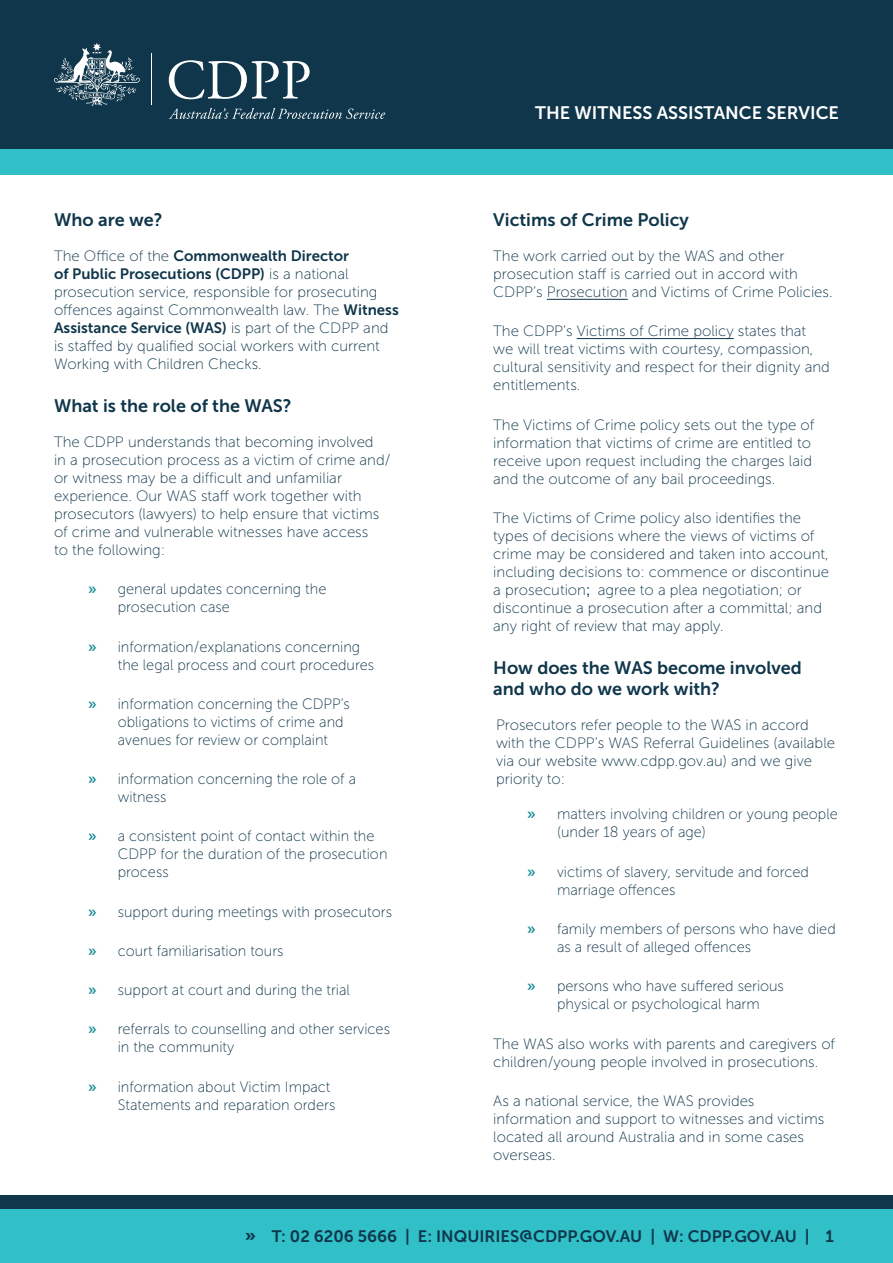
<style>
.page{position:relative;width:893px;height:1263px;background:#fff}
.page>*{position:absolute;margin:0;border:0;box-sizing:border-box;transform-origin:0 0}
.t1{font:18px/21.6px "Museo Sans 700";color:#0f364a}
.t2{font:18px "Museo Sans 700";color:#fff}
.t3{font:16.5px "Museo Sans 700";color:#0f364a}
.t4{font:15px/18px "Museo Sans 100";color:#0f364a}
.t5{font:15px/18px "Museo Sans 700";color:#0f364a}
.s1{font-family:"Museo Sans 100"}
.s2{font-family:"Museo Sans 700"}
.s3{font-family:"Museo Sans 700";color:#188c96}
.s4{font-family:"Arial"}
.s5{font-family:"Museo Sans 900"}
</style>
<div class="page">
<div style="left:0;top:0;width:893px;height:149px;background:#0f364a"></div>
<div style="left:0;top:149px;width:893px;height:25px;background:#31bfc8"></div>
<svg style="left:169px;top:60px;width:141px;height:39px"></svg>
<hr style="left:151px;top:53px;width:1px;height:52px;background:#fff">
<svg style="left:54px;top:43px;width:86px;height:63px"></svg>
<svg style="left:169px;top:108px;width:216px;height:11px"></svg>
<div style="left:0;top:1209px;width:893px;height:54px;background:#31bfc8"></div>
<div style="left:0;top:1195px;width:893px;height:14px;background:#0f364a"></div>
<hr style="left:577px;top:338px;width:157px;height:1px;background:#0f364a">
<hr style="left:547px;top:299px;width:81px;height:1px;background:#0f364a">
<p class="t1" style="left:54px;top:209px;width:110px">Who are we?</p>
<p class="t5" style="left:54px;top:247px;width:297px"><span class="s1">The Office of the</span> Commonwealth Director of Public Prosecutions (CDPP) <span class="s1">is a national</span></p>
<p class="t4" style="left:54px;top:283px;width:346px">prosecution service, responsible for prosecuting offences against Commonwealth law. The <span class="s2">Witness</span></p>
<p class="t5" style="left:54px;top:319px;width:336px">Assistance Service (WAS) <span class="s1">is part of the CDPP and</span></p>
<p class="t4" style="left:54px;top:337px;width:327px">is staffed by qualified social workers with current<br>Working with Children Checks.</p>
<p class="t1" style="left:54px;top:395px;width:239px">What is the role of the WAS?</p>
<p class="t4" style="left:54px;top:433px;width:338px">The CDPP understands that becoming involved<br>in a prosecution process as a victim of crime and/ or witness may be a difficult and unfamiliar experience. Our WAS staff work together with prosecutors (lawyers) to help ensure that victims of crime and vulnerable witnesses have access<br>to the following:</p>
<p class="t4" style="left:118px;top:580px;width:210px;text-indent:-30px"><span class="s3">»</span> general updates concerning the prosecution case</p>
<p class="t4" style="left:118px;top:638px;width:258px;text-indent:-30px"><span class="s3">»</span> information/explanations concerning the legal process and court procedures</p>
<p class="t4" style="left:118px;top:695px;width:234px;text-indent:-30px"><span class="s3">»</span> information concerning the CDPP’s obligations to victims of crime and avenues for review or complaint</p>
<p class="t4" style="left:118px;top:770px;width:240px;text-indent:-30px"><span class="s3">»</span> information concerning the role of a witness</p>
<p class="t4" style="left:118px;top:827px;width:271px;text-indent:-30px"><span class="s3">»</span> a consistent point of contact within the<br>CDPP for the duration of the prosecution process</p>
<p class="t4" style="left:88px;top:903px;width:306px"><span class="s3">»</span> support during meetings with prosecutors</p>
<p class="t4" style="left:88px;top:942px;width:197px"><span class="s3">»</span> court familiarisation tours</p>
<p class="t4" style="left:88px;top:981px;width:263px"><span class="s3">»</span> support at court and during the trial</p>
<p class="t4" style="left:118px;top:1020px;width:274px;text-indent:-30px"><span class="s3">»</span> referrals to counselling and other services in the community</p>
<p class="t4" style="left:118px;top:1078px;width:219px;text-indent:-30px"><span class="s3">»</span> information about Victim Impact<br>Statements and reparation orders</p>
<p class="t2" style="left:535px;top:103px;width:305px">THE WITNESS ASSISTANCE SERVICE</p>
<p class="t1" style="left:493px;top:209px;width:197px">Victims of Crime Policy</p>
<p class="t4" style="left:493px;top:247px;width:341px">The work carried out by the WAS and other prosecution staff is carried out in accord with<br>CDPP’s Prosecution and Victims of Crime Policies.</p>
<p class="t4" style="left:493px;top:322px;width:338px">The CDPP’s Victims of Crime policy states that we will treat victims with courtesy, compassion, cultural sensitivity and respect for their dignity and entitlements.</p>
<p class="t4" style="left:493px;top:416px;width:323px">The Victims of Crime policy sets out the type of information that victims of crime are entitled to receive upon request including the charges laid and the outcome of any bail proceedings.</p>
<p class="t4" style="left:493px;top:509px;width:337px">The Victims of Crime policy also identifies the types of decisions where the views of victims of crime may be considered and taken into account, including decisions to: commence or discontinue a prosecution<span class="s4">;</span> agree to a plea negotiation; or discontinue a prosecution after a committal; and any right of review that may apply.</p>
<p class="t1" style="left:493px;top:657px;width:310px">How does the WAS become involved and who do we work with?</p>
<p class="t4" style="left:496px;top:716px;width:341px">Prosecutors refer people to the WAS in accord with the CDPP’s WAS Referral Guidelines (available via our website www.cdpp.gov.au) and we give priority to:</p>
<p class="t4" style="left:557px;top:805px;width:282px;text-indent:-30px"><span class="s3">»</span> matters involving children or young people (under 18 years of age)</p>
<p class="t4" style="left:557px;top:863px;width:254px;text-indent:-30px"><span class="s3">»</span> victims of slavery, servitude and forced marriage offences</p>
<p class="t4" style="left:557px;top:920px;width:280px;text-indent:-30px"><span class="s3">»</span> family members of persons who have died as a result of alleged offences</p>
<p class="t4" style="left:527px;top:977px;width:258px;text-align:center"><span class="s3">»</span> persons who have suffered serious physical or psychological harm</p>
<p class="t4" style="left:493px;top:1034px;width:343px">The WAS also works with parents and caregivers of children/young people involved in prosecutions.</p>
<p class="t4" style="left:493px;top:1092px;width:333px">As a national service, the WAS provides information and support to witnesses and victims located all around Australia and in some cases overseas.</p>
<p class="t3" style="left:245px;top:1227px;width:590px"><span class="s5">»</span> T: 02 6206 5666 | E: INQUIRIES@CDPP.GOV.AU | W: CDPP.GOV.AU | 1</p>
</div>
